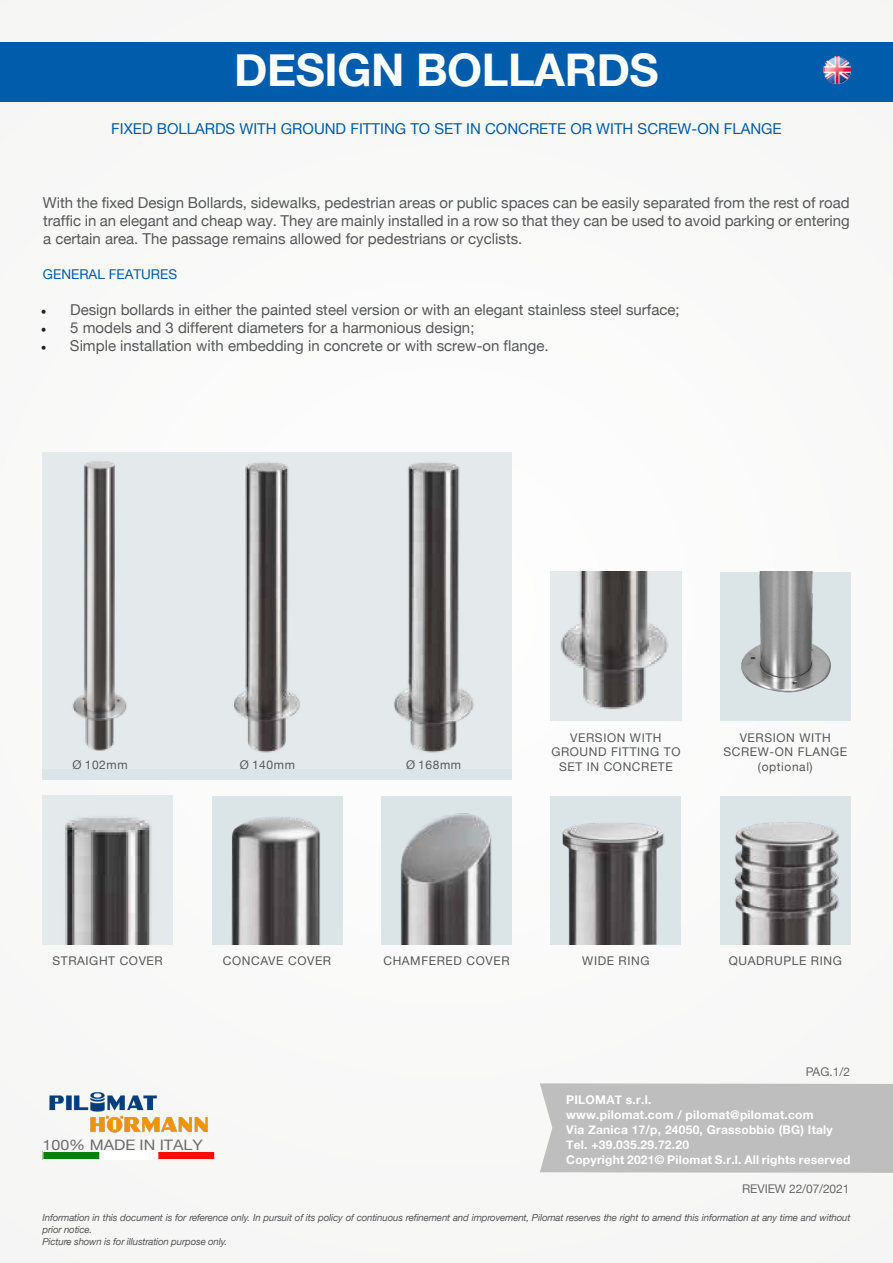
<style>
.page{position:relative;width:893px;height:1263px;background:#f9f9f8}
.page>*{position:absolute;margin:0;border:0;box-sizing:border-box;transform-origin:0 0}
.t1{font:700 45px "Helvetica Neue";letter-spacing:-.01em;color:#fff}
.t2{font:15px/18px "Helvetica Neue";color:#57585a;text-align:justify}
.t3{font:15px "Helvetica Neue";color:#015dab}
.t4{font:14.4px "Helvetica Neue";color:#6c6d70;scale:1.11 1}
.t5{font:13.5px "Helvetica Neue";color:#015dab}
.t6{font:12px/14.4px "Helvetica Neue";letter-spacing:.05em;color:#57585a;text-align:center}
.t7{font:700 12px/15px "Helvetica Neue";letter-spacing:.02em;color:#fff}
.t8{font:12px "Helvetica Neue";letter-spacing:-.01em;color:#6c6d70}
.t9{font:italic 9.75px/11.7px "Helvetica Neue";letter-spacing:-.02em;color:#57585a}
.s1{font-family:"Minion Pro";color:#231f20}
</style>
<div class="page">
<div style="left:540px;top:1083px;width:353px;height:90px;background:#bfbebe"></div>
<div style="left:0;top:43px;width:893px;height:59px;background:#015dab"></div>
<img style="left:49px;top:1092px;width:159px;height:41px">
<img style="left:45px;top:1153px;width:168px;height:5px">
<div style="left:43px;top:1151px;width:172px;height:9px;border:1px solid #fff"></div>
<img style="left:43px;top:796px;width:130px;height:149px">
<div style="left:43px;top:452px;width:469px;height:328px;background:#e4e9ec"></div>
<img style="left:72px;top:461px;width:402px;height:292px">
<img style="left:720px;top:572px;width:130px;height:149px">
<img style="left:551px;top:572px;width:130px;height:149px">
<img style="left:212px;top:796px;width:130px;height:149px">
<img style="left:551px;top:796px;width:130px;height:149px">
<img style="left:720px;top:796px;width:130px;height:149px">
<img style="left:381px;top:796px;width:131px;height:149px">
<img style="left:823px;top:57px;width:27px;height:27px">
<h1 class="t1" style="left:234px;top:35px;width:426px">DESIGN BOLLARDS</h1>
<p class="t3" style="left:111px;top:118px;width:672px">FIXED BOLLARDS WITH GROUND FITTING TO SET IN CONCRETE OR WITH SCREW-ON FLANGE</p>
<p class="t2" style="left:43px;top:195px;width:808px">With the fixed Design Bollards, sidewalks, pedestrian areas or public spaces can be easily separated from the rest of road traffic in an elegant and cheap way. They are mainly installed in a row so that they can be used to avoid parking or entering a certain area. The passage remains allowed for pedestrians or cyclists.</p>
<p class="t5" style="left:43px;top:264px;width:136px">GENERAL FEATURES</p>
<p class="t2" style="left:41px;top:301px;width:640px"><span class="s1">•</span> Design bollards in either the painted steel version or with an elegant stainless steel surface;</p>
<p class="t2" style="left:41px;top:319px;width:435px"><span class="s1">•</span> 5 models and 3 different diameters for a harmonious design;</p>
<p class="t2" style="left:41px;top:337px;width:509px"><span class="s1">•</span> Simple installation with embedding in concrete or with screw-on flange.</p>
<p class="t6" style="left:73px;top:758px;width:57px">Ø 102mm</p>
<p class="t6" style="left:240px;top:758px;width:57px">Ø 140mm</p>
<p class="t6" style="left:406px;top:758px;width:57px">Ø 168mm</p>
<p class="t6" style="left:551px;top:731px;width:131px">VERSION WITH<br>GROUND FITTING TO<br>SET IN CONCRETE</p>
<p class="t6" style="left:723px;top:731px;width:125px">VERSION WITH<br>SCREW-ON FLANGE (optional)</p>
<p class="t6" style="left:53px;top:954px;width:112px">STRAIGHT COVER</p>
<p class="t6" style="left:223px;top:954px;width:110px">CONCAVE COVER</p>
<p class="t6" style="left:383px;top:954px;width:128px">CHAMFERED COVER</p>
<p class="t6" style="left:582px;top:954px;width:69px">WIDE RING</p>
<p class="t6" style="left:729px;top:954px;width:114px">QUADRUPLE RING</p>
<p class="t4" style="left:43px;top:1135px;width:146px">100% MADE IN ITALY</p>
<p class="t8" style="left:806px;top:1063px;width:46px">PAG.1/2</p>
<p class="t7" style="left:566px;top:1093px;width:286px">PILOMAT s.r.l.<br>www.pilomat.com / pilomat@pilomat.com<br>Via Zanica 17/p, 24050, Grassobbio (BG) Italy Tel. +39.035.29.72.20<br>Copyright 2021© Pilomat S.r.l. All rights reserved</p>
<p class="t8" style="left:742px;top:1180px;width:109px">REVIEW 22/07/2021</p>
<p class="t9" style="left:43px;top:1212px;width:809px">Information in this document is for reference only. In pursuit of its policy of continuous refinement and improvement, Pilomat reserves the right to amend this information at any time and without prior notice.<br>Picture shown is for illustration purpose only.</p>
</div>
